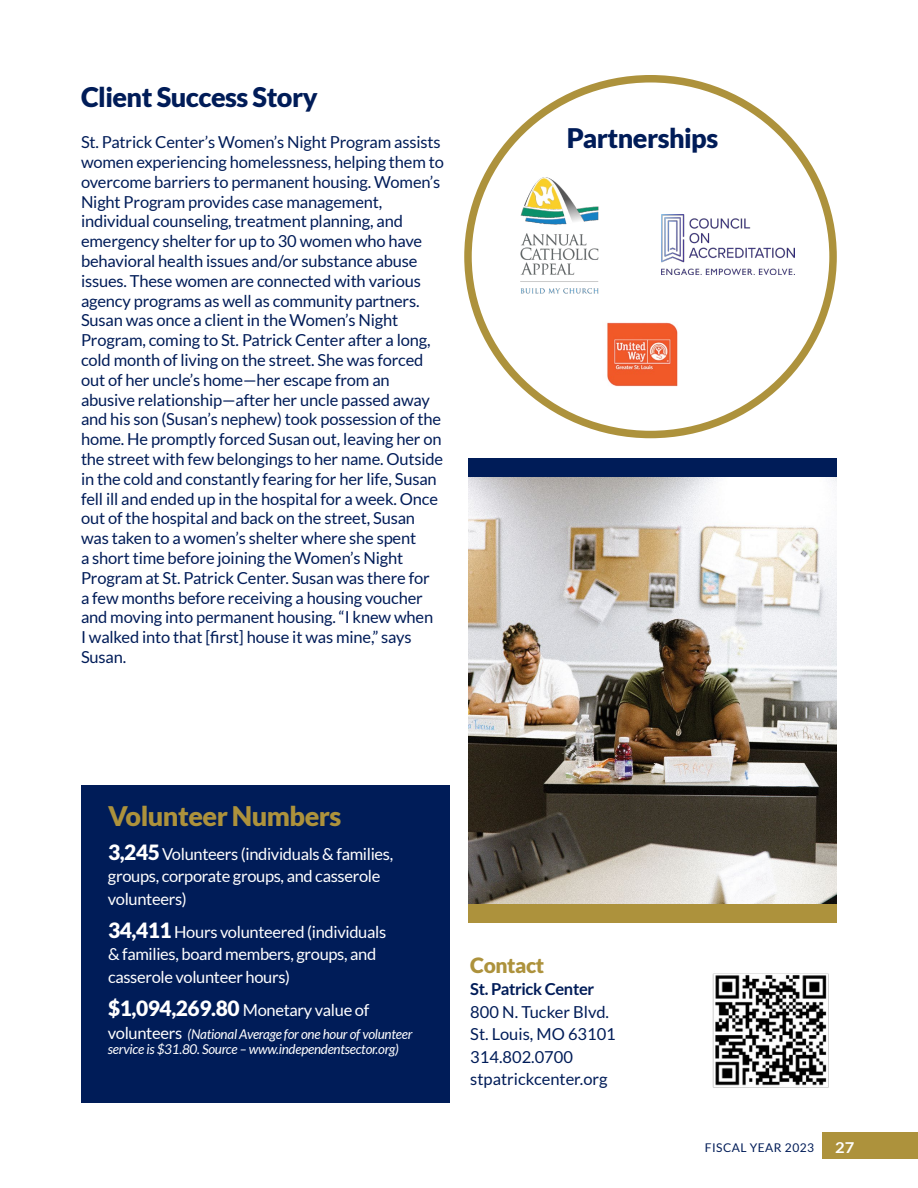
<style>
.page{position:relative;width:918px;height:1188px;background:#fff}
.page>*{position:absolute;margin:0;border:0;box-sizing:border-box;transform-origin:0 0}
.t1{font:900 27px "Lato";letter-spacing:-.02em;color:#001c58}
.t2{font:900 27px "Lato";letter-spacing:-.02em;color:#ad923c}
.t3{font:900 21px "Lato";letter-spacing:-.02em;color:#ad923c}
.t4{font:16.5px/19.8px "Lato";letter-spacing:-.01em;color:#001c58}
.t5{font:16.5px/22.5px "Lato";letter-spacing:-.02em;color:#fff}
.t6{font:700 16.5px "Lato";letter-spacing:-.02em;color:#001c58}
.t7{font:700 15px "Lato";color:#fff;scale:1.1 1}
.t8{font:italic 13.5px/15px "Lato";letter-spacing:-.02em;color:#fff}
.t9{font:12px "Lato";letter-spacing:.04em;color:#001c58}
.s1{font-weight:900;font-size:21px}
.s2{font-style:normal;font-size:16.5px}
</style>
<div class="page">
<div style="left:464px;top:75px;width:373px;height:363px;border:8px solid #ad923c;border-radius:50%"></div>
<div style="left:81px;top:785px;width:369px;height:318px;background:#001c58"></div>
<img style="left:662px;top:215px;width:132px;height:59px">
<img style="left:490px;top:174px;width:109px;height:120px">
<img style="left:468px;top:477px;width:369px;height:427px">
<div style="left:468px;top:458px;width:369px;height:19px;background:#001c58"></div>
<div style="left:468px;top:904px;width:369px;height:19px;background:#ad923c"></div>
<img style="left:607px;top:322px;width:71px;height:65px">
<img style="left:712px;top:973px;width:117px;height:115px">
<div style="left:823px;top:1133px;width:95px;height:26px;background:#ad923c"></div>
<h1 class="t1" style="left:81px;top:81px;width:238px">Client Success Story</h1>
<p class="t4" style="left:81px;top:132px;width:364px">St. Patrick Center’s Women’s Night Program assists women experiencing homelessness, helping them to overcome barriers to permanent housing. Women’s Night Program provides case management, individual counseling, treatment planning, and emergency shelter for up to 30 women who have behavioral health issues and/or substance abuse issues. These women are connected with various agency programs as well as community partners.<br>Susan was once a client in the Women’s Night Program, coming to St. Patrick Center after a long, cold month of living on the street. She was forced out of her uncle’s home—her escape from an abusive relationship—after her uncle passed away and his son (Susan’s nephew) took possession of the home. He promptly forced Susan out, leaving her on the street with few belongings to her name. Outside in the cold and constantly fearing for her life, Susan fell ill and ended up in the hospital for a week. Once out of the hospital and back on the street, Susan was taken to a women’s shelter where she spent<br>a short time before joining the Women’s Night Program at St. Patrick Center. Susan was there for<br>a few months before receiving a housing voucher and moving into permanent housing. “I knew when<br>I walked into that [first] house it was mine,” says Susan.</p>
<h1 class="t1" style="left:567px;top:123px;width:153px">Partnerships</h1>
<h1 class="t2" style="left:108px;top:801px;width:235px">Volunteer Numbers</h1>
<p class="t5" style="left:108px;top:842px;width:287px"><span class="s1">3,245</span>Volunteers (individuals &amp; families, groups, corporate groups, and casserole volunteers)</p>
<p class="t5" style="left:108px;top:921px;width:280px"><span class="s1">34,411</span> Hours volunteered (individuals &amp; families, board members, groups, and casserole volunteer hours)</p>
<p class="t5" style="left:108px;top:999px;width:263px"><span class="s1">$1,094,269.80</span> Monetary value of</p>
<p class="t8" style="left:108px;top:1027px;width:306px"><span class="s2">volunteers</span> (National Average for one hour of volunteer service is $31.80. Source – www.independentsector.org)</p>
<p class="t3" style="left:470px;top:953px;width:75px">Contact</p>
<p class="t6" style="left:470px;top:980px;width:125px">St. Patrick Center</p>
<p class="t4" style="left:470px;top:1000px;width:147px;line-height:22.5px">800 N. Tucker Blvd.<br>St. Louis, MO 63101<br>314.802.0700 stpatrickcenter.org</p>
<p class="t9" style="left:705px;top:1141px;width:111px">FISCAL YEAR 2023</p>
<p class="t7" style="left:835px;top:1139px;width:19px">27</p>
</div>
